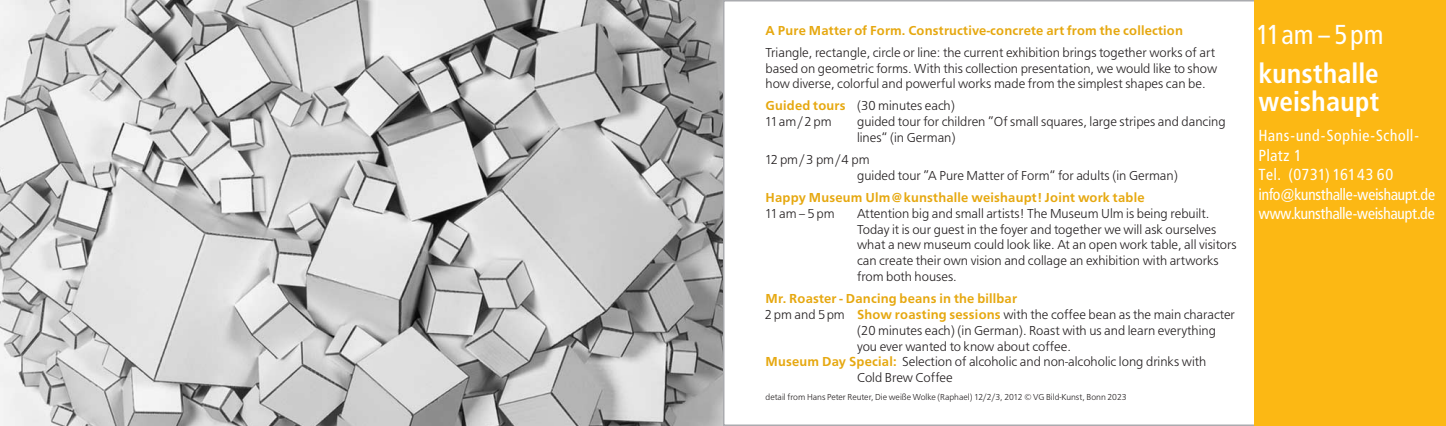
<style>
.page{position:relative;width:1446px;height:426px;background:#fff}
.page>*{position:absolute;margin:0;border:0;box-sizing:border-box;transform-origin:0 0}
.t1{font:700 27px "Frutiger Condensed BQ";letter-spacing:.025em;color:#fff}
.t2{font:27px "Frutiger Condensed BQ";letter-spacing:.02em;color:#fff}
.t3{font:15.75px "Frutiger Condensed BQ";color:#fff}
.t4{font:15.75px "Frutiger Condensed BQ";letter-spacing:.05em;color:#fff}
.t5{font:300 13.5px/15.8px "Frutus T";color:#231f20}
.t6{font:500 13.5px/15.8px "Frutus T";letter-spacing:.015em;color:#e6a810}
.t7{font:300 9px "Frutus T";color:#231f20}
.s1{font-weight:500;color:#e6a810}
.s2{font-weight:300;color:#231f20}
</style>
<div class="page">
<div style="left:1254px;top:0;width:192px;height:425px;background:#fcb814"></div>
<img style="left:0;top:0;width:723px;height:425px">
<p class="t6" style="left:765px;top:23px;width:419px">A Pure Matter of Form. Constructive-concrete art from the collection</p>
<p class="t5" style="left:765px;top:45px;width:453px">Triangle, rectangle, circle or line: the current exhibition brings together works of art based on geometric forms. With this collection presentation, we would like to show how diverse, colorful and powerful works made from the simplest shapes can be.</p>
<p class="t5" style="left:765px;top:99px;width:192px"><span class="s1">Guided tours</span> (30 minutes each)<br>11am/ 2pm</p>
<p class="t5" style="left:857px;top:115px;width:370px">guided tour for children ”Of small squares, large stripes and dancing lines“ (in German)</p>
<p class="t5" style="left:857px;top:153px;width:322px;text-indent:-92px">12 pm/ 3 pm/4 pm<br>guided tour ”A Pure Matter of Form“ for adults (in German)</p>
<p class="t6" style="left:765px;top:190px;width:381px">Happy Museum Ulm@kunsthalle weishaupt! Joint work table<br><span class="s2">11am– 5pm</span></p>
<p class="t5" style="left:857px;top:206px;width:381px">Attention big and small artists! The Museum Ulm is being rebuilt.<br>Today it is our guest in the foyer and together we will ask ourselves what a new museum could look like. At an open work table, all visitors can create their own vision and collage an exhibition with artworks from both houses.</p>
<p class="t6" style="left:765px;top:291px;width:253px">Mr. Roaster - Dancing beans in the billbar</p>
<p class="t5" style="left:765px;top:307px;width:472px">2 pm and 5pm <span class="s1">Show roasting sessions</span> with the coffee bean as the main character</p>
<p class="t5" style="left:857px;top:323px;width:360px">(20 minutes each) (in German). Roast with us and learn everything</p>
<p class="t5" style="left:857px;top:339px;width:215px">you ever wanted to know about coffee.</p>
<p class="t5" style="left:765px;top:354px;width:442px"><span class="s1">Museum Day Special:</span> Selection of alcoholic and non-alcoholic long drinks with</p>
<p class="t5" style="left:857px;top:370px;width:97px">Cold Brew Coffee</p>
<p class="t7" style="left:765px;top:392px;width:363px">detail from Hans Peter Reuter, Die weiße Wolke (Raphael) 12/2/3, 2012 © VG Bild-Kunst, Bonn 2023</p>
<p class="t2" style="left:1256px;top:23px;width:129px">11am – 5pm</p>
<p class="t1" style="left:1259px;top:62px;width:121px">kunsthalle</p>
<p class="t1" style="left:1259px;top:90px;width:122px">weishaupt</p>
<p class="t4" style="left:1259px;top:129px;width:162px">Hans-und-Sophie-Scholl-</p>
<p class="t3" style="left:1259px;top:148px;width:44px">Platz 1</p>
<p class="t4" style="left:1259px;top:168px;width:136px">Tel. (0731) 16143 60</p>
<p class="t3" style="left:1259px;top:187px;width:178px">info@kunsthalle-weishaupt.de</p>
<p class="t3" style="left:1259px;top:207px;width:177px">www.kunsthalle-weishaupt.de</p>
</div>
